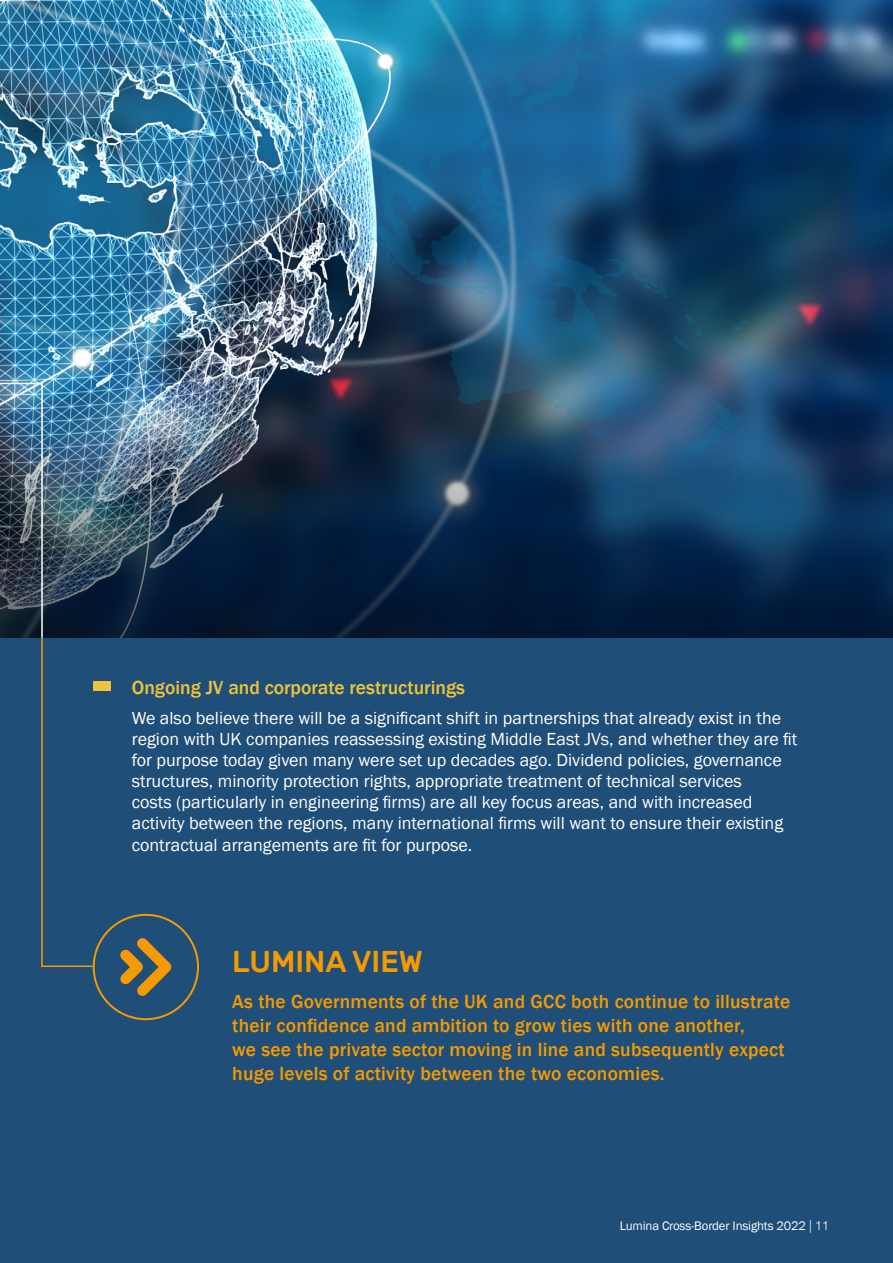
<style>
.page{position:relative;width:893px;height:1263px;background:#fff}
.page>*{position:absolute;margin:0;border:0;box-sizing:border-box;transform-origin:0 0}
.t1{font:500 30px "Rubik";color:#f59a00}
.t2{font:500 19.5px/24px "Franklin Gothic";letter-spacing:.01em;color:#f59a00}
.t3{font:500 19.5px "Franklin Gothic";color:#eec53a}
.t4{font:18px/21.3px "Franklin Gothic";color:#fff}
.t5{font:12.75px "Franklin Gothic";letter-spacing:-.01em;color:#fff}
.s1{font-family:"Helvetica Neue LT Std";font-weight:300}
</style>
<div class="page">
<div style="left:0;top:638px;width:893px;height:625px;background:#1f4e79"></div>
<img style="left:0;top:0;width:893px;height:319px">
<div style="left:94px;top:681px;width:17px;height:9px;background:#eec53a"></div>
<svg style="left:93px;top:914px;width:106px;height:106px"></svg>
<img style="left:0;top:319px;width:893px;height:319px">
<hr style="left:0;top:383px;width:43px;height:1px;background:#fff">
<hr style="left:41px;top:965px;width:52px;height:2px;background:#f59a00">
<hr style="left:41px;top:638px;width:2px;height:329px;background:#f59a00">
<hr style="left:41px;top:384px;width:2px;height:254px;background:#fff">
<p class="t3" style="left:132px;top:676px;width:335px">Ongoing JV and corporate restructurings</p>
<p class="t4" style="left:132px;top:708px;width:667px">We also believe there will be a significant shift in partnerships that already exist in the region with UK companies reassessing existing Middle East JVs, and whether they are fit for purpose today given many were set up decades ago. Dividend policies, governance structures, minority protection rights, appropriate treatment of technical services<br>costs (particularly in engineering firms) are all key focus areas, and with increased activity between the regions, many international firms will want to ensure their existing contractual arrangements are fit for purpose.</p>
<h1 class="t1" style="left:232px;top:944px;width:192px">LUMINA VIEW</h1>
<p class="t2" style="left:232px;top:990px;width:560px">As the Governments of the UK and GCC both continue to illustrate their confidence and ambition to grow ties with one another,<br>we see the private sector moving in line and subsequently expect huge levels of activity between the two economies.</p>
<p class="t5" style="left:620px;top:1217px;width:211px">Lumina Cross-Border Insights 2022 <span class="s1">| 11</span></p>
</div>
